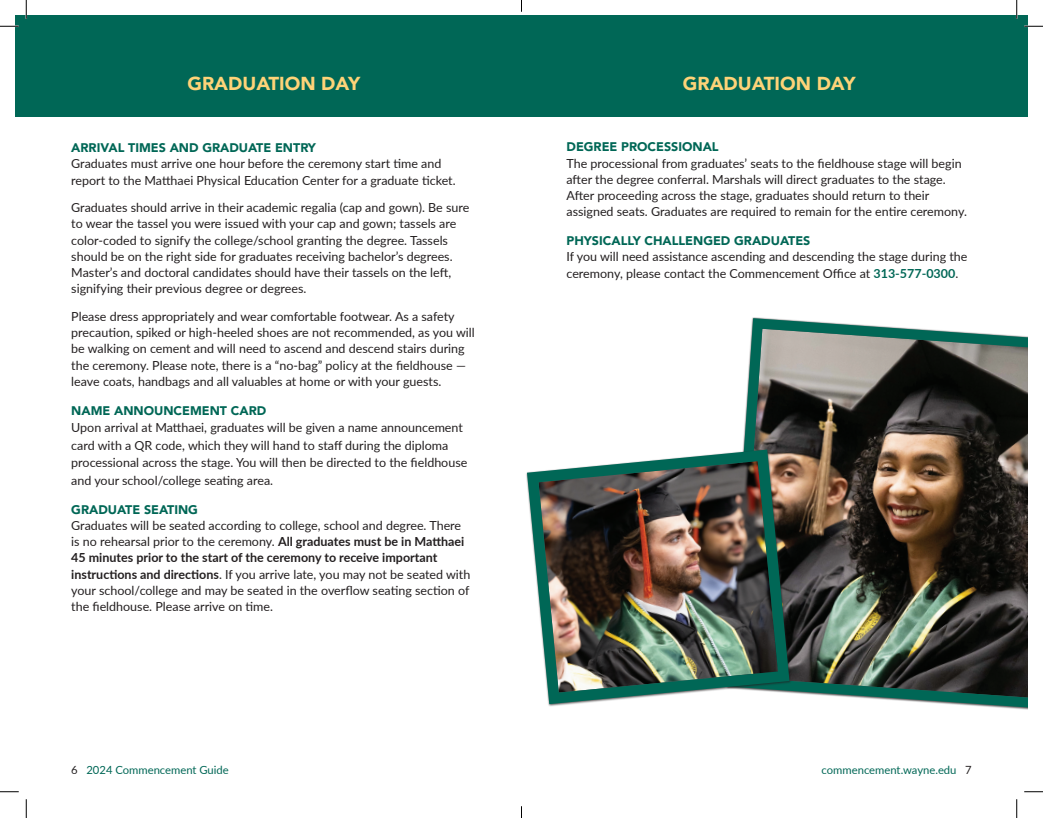
<style>
.page{position:relative;width:1043px;height:818px;background:#fff}
.page>*{position:absolute;margin:0;border:0;box-sizing:border-box;transform-origin:0 0}
.t1{font:900 18.75px "Avenir";color:#fed378}
.t2{font:12.5px/16.2px "Lato";color:#231f20}
.t3{font:900 12.5px "Avenir";color:#006756}
.t4{font:11.25px "Lato";color:#006756}
.s1{font-weight:700}
.s2{font-weight:700;color:#006756}
.s3{color:#231f20}
</style>
<div class="page">
<div style="left:15px;top:15px;width:506px;height:101px;background:#006756"></div>
<div style="left:521px;top:15px;width:507px;height:101px;background:#006756"></div>
<img style="left:743px;top:317px;width:285px;height:393px">
<img style="left:526px;top:444px;width:269px;height:266px">
<svg style="left:0;top:25px;width:19px;height:2px"></svg>
<svg style="left:1024px;top:25px;width:18px;height:2px"></svg>
<svg style="left:0;top:791px;width:19px;height:1px"></svg>
<svg style="left:1024px;top:791px;width:18px;height:1px"></svg>
<svg style="left:25px;top:0;width:2px;height:19px"></svg>
<svg style="left:25px;top:799px;width:2px;height:19px"></svg>
<svg style="left:1015px;top:0;width:2px;height:19px"></svg>
<svg style="left:1016px;top:799px;width:1px;height:19px"></svg>
<svg style="left:521px;top:806px;width:1px;height:12px"></svg>
<p class="t1" style="left:187px;top:68px;width:174px">GRADUATION DAY</p>
<p class="t3" style="left:71px;top:137px;width:246px">ARRIVAL TIMES AND GRADUATE ENTRY</p>
<p class="t2" style="left:71px;top:155px;width:386px">Graduates must arrive one hour before the ceremony start time and report to the Matthaei Physical Education Center for a graduate ticket.</p>
<p class="t2" style="left:71px;top:199px;width:399px">Graduates should arrive in their academic regalia (cap and gown). Be sure to wear the tassel you were issued with your cap and gown; tassels are color-coded to signify the college/school granting the degree. Tassels should be on the right side for graduates receiving bachelor’s degrees.<br>Master’s and doctoral candidates should have their tassels on the left, signifying their previous degree or degrees.</p>
<p class="t2" style="left:71px;top:308px;width:405px">Please dress appropriately and wear comfortable footwear. As a safety precaution, spiked or high-heeled shoes are not recommended, as you will be walking on cement and will need to ascend and descend stairs during the ceremony. Please note, there is a “no-bag” policy at the fieldhouse — leave coats, handbags and all valuables at home or with your guests.</p>
<p class="t3" style="left:71px;top:399px;width:196px">NAME ANNOUNCEMENT CARD</p>
<p class="t2" style="left:71px;top:418px;width:397px;line-height:17.5px">Upon arrival at Matthaei, graduates will be given a name announcement card with a QR code, which they will hand to staff during the diploma processional across the stage. You will then be directed to the fieldhouse and your school/college seating area.</p>
<p class="t3" style="left:71px;top:498px;width:128px">GRADUATE SEATING</p>
<p class="t2" style="left:71px;top:516px;width:400px">Graduates will be seated according to college, school and degree. There is no rehearsal prior to the ceremony. <span class="s1">All graduates must be in Matthaei 45 minutes prior to the start of the ceremony to receive important instructions and directions</span>. If you arrive late, you may not be seated with your school/college and may be seated in the overflow seating section of the fieldhouse. Please arrive on time.</p>
<p class="t1" style="left:683px;top:67px;width:174px">GRADUATION DAY</p>
<p class="t3" style="left:566px;top:136px;width:154px">DEGREE PROCESSIONAL</p>
<p class="t2" style="left:566px;top:154px;width:402px">The processional from graduates’ seats to the fieldhouse stage will begin after the degree conferral. Marshals will direct graduates to the stage.<br>After proceeding across the stage, graduates should return to their assigned seats. Graduates are required to remain for the entire ceremony.</p>
<p class="t3" style="left:566px;top:230px;width:245px">PHYSICALLY CHALLENGED GRADUATES</p>
<p class="t2" style="left:566px;top:248px;width:402px">If you will need assistance ascending and descending the stage during the ceremony, please contact the Commencement Office at <span class="s2">313-577-0300</span>.</p>
<p class="t4" style="left:71px;top:761px;width:159px"><span class="s3">6</span> 2024 Commencement Guide</p>
<p class="t4" style="left:821px;top:761px;width:151px">commencement.wayne.edu <span class="s3">7</span></p>
</div>
